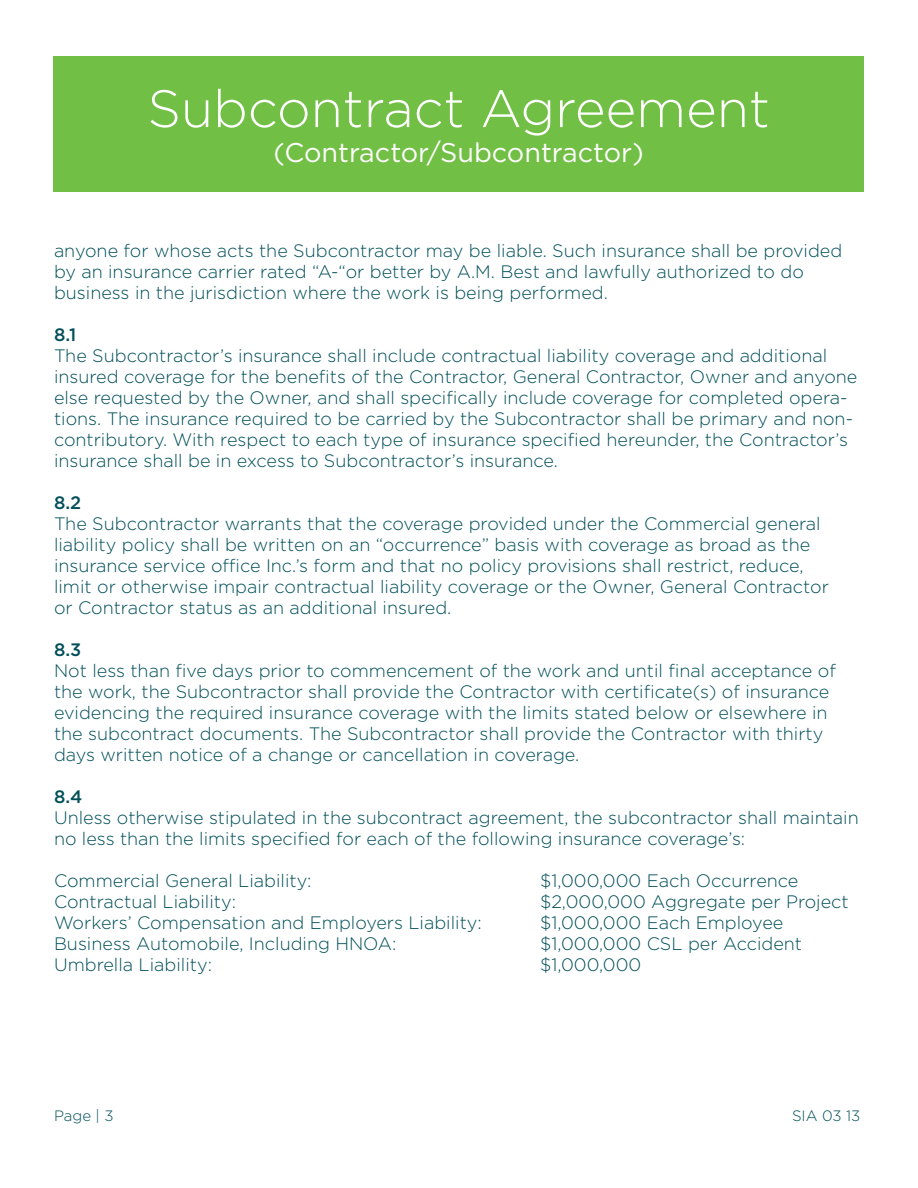
<style>
.page{position:relative;width:918px;height:1188px;background:#fff}
.page>*{position:absolute;margin:0;border:0;box-sizing:border-box;transform-origin:0 0}
.t1{font:300 52.5px "Gotham";color:#fff}
.t2{font:27px "Gotham";color:#fff}
.t3{font:300 18px/21px "Gotham";color:#004f59}
.t4{font:300 15px "Gotham";color:#004f59}
.s1{font-weight:500}
</style>
<div class="page">
<div style="left:53px;top:56px;width:811px;height:136px;background:#71bf44"></div>
<p class="t1" style="left:147px;top:75px;width:624px">Subcontract Agreement</p>
<p class="t2" style="left:273px;top:135px;width:372px">(Contractor/Subcontractor)</p>
<p class="t3" style="left:54px;top:240px;width:790px">anyone for whose acts the Subcontractor may be liable. Such insurance shall be provided by an insurance carrier rated “A-“or better by A.M. Best and lawfully authorized to do business in the jurisdiction where the work is being performed.</p>
<p class="t3" style="left:54px;top:324px;width:805px"><span class="s1">8.1<br></span>The Subcontractor’s insurance shall include contractual liability coverage and additional insured coverage for the benefits of the Contractor, General Contractor, Owner and anyone else requested by the Owner, and shall specifically include coverage for completed opera&shy;tions. The insurance required to be carried by the Subcontractor shall be primary and non&shy;contributory. With respect to each type of insurance specified hereunder, the Contractor’s insurance shall be in excess to Subcontractor’s insurance.</p>
<p class="t3" style="left:54px;top:492px;width:776px"><span class="s1">8.2<br></span>The Subcontractor warrants that the coverage provided under the Commercial general liability policy shall be written on an “occurrence” basis with coverage as broad as the insurance service office Inc.’s form and that no policy provisions shall restrict, reduce, limit or otherwise impair contractual liability coverage or the Owner, General Contractor or Contractor status as an additional insured.</p>
<p class="t3" style="left:54px;top:639px;width:783px"><span class="s1">8.3<br></span>Not less than five days prior to commencement of the work and until final acceptance of the work, the Subcontractor shall provide the Contractor with certificate(s) of insurance evidencing the required insurance coverage with the limits stated below or elsewhere in the subcontract documents. The Subcontractor shall provide the Contractor with thirty days written notice of a change or cancellation in coverage.</p>
<p class="t3" style="left:54px;top:786px;width:806px"><span class="s1">8.4<br></span>Unless otherwise stipulated in the subcontract agreement, the subcontractor shall maintain no less than the limits specified for each of the following insurance coverage’s:</p>
<p class="t3" style="left:54px;top:870px;width:259px">Commercial General Liability:</p>
<p class="t3" style="left:540px;top:870px;width:260px">$1,000,000 Each Occurrence</p>
<p class="t3" style="left:54px;top:891px;width:184px">Contractual Liability:</p>
<p class="t3" style="left:540px;top:891px;width:310px">$2,000,000 Aggregate per Project</p>
<p class="t3" style="left:54px;top:912px;width:429px">Workers’ Compensation and Employers Liability:</p>
<p class="t3" style="left:540px;top:912px;width:245px">$1,000,000 Each Employee</p>
<p class="t3" style="left:54px;top:933px;width:344px">Business Automobile, Including HNOA:</p>
<p class="t3" style="left:540px;top:933px;width:264px">$1,000,000 CSL per Accident</p>
<p class="t3" style="left:54px;top:954px;width:160px">Umbrella Liability:</p>
<p class="t3" style="left:540px;top:954px;width:103px">$1,000,000</p>
<p class="t4" style="left:54px;top:1106px;width:61px">Page | 3</p>
<p class="t4" style="left:792px;top:1106px;width:70px">SIA 03 13</p>
</div>
